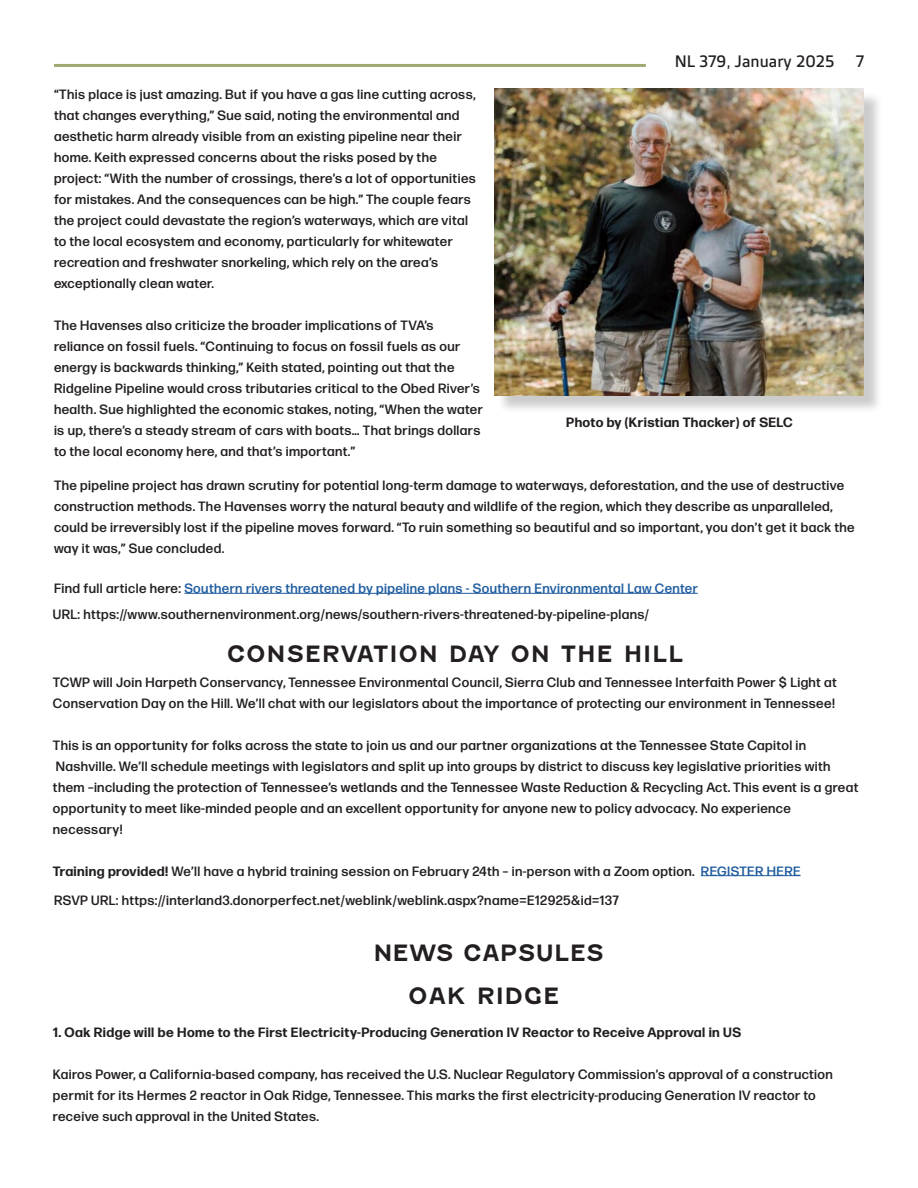
<style>
.page{position:relative;width:918px;height:1188px;background:#fff}
.page>*{position:absolute;margin:0;border:0;box-sizing:border-box;transform-origin:0 0}
.t1{font:700 22.5px "Fenwick Rg";letter-spacing:.03em;color:#231f20}
.t2{font:700 22.5px "Fenwick Rg";color:#231f20}
.t3{font:500 18px "Gesta";color:#231f20}
.t4{font:500 13.5px/21px "Forma DJR Text";letter-spacing:.03em;color:#231f20}
.t5{font:700 13.5px "Forma DJR Text";letter-spacing:.03em;color:#231f20}
.t6{font:500 13.5px "Forma DJR Text";letter-spacing:.03em;color:#215e9f}
.s1{color:#231f20}
.s2{font-weight:700}
.s3{color:#215e9f}
</style>
<div class="page">
<hr style="left:54px;top:64px;width:592px;height:3px;background:#a0a96f">
<div style="left:497px;top:91px;width:386px;height:323px;background:#231f20;opacity:.23"></div>
<img style="left:495px;top:89px;width:369px;height:306px">
<hr style="left:184px;top:593px;width:514px;height:1px;background:#215e9f">
<hr style="left:701px;top:875px;width:100px;height:1px;background:#215e9f">
<p class="t3" style="left:675px;top:51px;width:191px">NL 379, January 2025 7</p>
<p class="t4" style="left:54px;top:83px;width:423px">“This place is just amazing. But if you have a gas line cutting across, that changes everything,” Sue said, noting the environmental and aesthetic harm already visible from an existing pipeline near their home. Keith expressed concerns about the risks posed by the</p>
<p class="t4" style="left:54px;top:167px;width:423px">project: “With the number of crossings, there’s a lot of opportunities for mistakes. And the consequences can be high.” The couple fears the project could devastate the region’s waterways, which are vital to the local ecosystem and economy, particularly for whitewater recreation and freshwater snorkeling, which rely on the area’s</p>
<p class="t4" style="left:54px;top:272px;width:162px">exceptionally clean water.</p>
<p class="t4" style="left:54px;top:314px;width:430px">The Havenses also criticize the broader implications of TVA’s reliance on fossil fuels. “Continuing to focus on fossil fuels as our energy is backwards thinking,” Keith stated, pointing out that the Ridgeline Pipeline would cross tributaries critical to the Obed River’s health. Sue highlighted the economic stakes, noting, “When the water is up, there’s a steady stream of cars with boats… That brings dollars to the local economy here, and that’s important.”</p>
<p class="t4" style="left:54px;top:474px;width:802px">The pipeline project has drawn scrutiny for potential long-term damage to waterways, deforestation, and the use of destructive construction methods. The Havenses worry the natural beauty and wildlife of the region, which they describe as unparalleled, could be irreversibly lost if the pipeline moves forward. “To ruin something so beautiful and so important, you don’t get it back the way it was,” Sue concluded.</p>
<p class="t6" style="left:54px;top:580px;width:646px"><span class="s1">Find full article here:</span> Southern rivers threatened by pipeline plans - Southern Environmental Law Center</p>
<p class="t4" style="left:53px;top:604px;width:598px">URL: https://www.southernenvironment.org/news/southern-rivers-threatened-by-pipeline-plans/</p>
<p class="t5" style="left:566px;top:414px;width:228px">Photo by (Kristian Thacker) of SELC</p>
<p class="t1" style="left:227px;top:641px;width:459px">CONSERVATION DAY ON THE HILL</p>
<p class="t4" style="left:53px;top:671px;width:785px">TCWP will Join Harpeth Conservancy, Tennessee Environmental Council, Sierra Club and Tennessee Interfaith Power $ Light at<br>Conservation Day on the Hill. We’ll chat with our legislators about the importance of protecting our environment in Tennessee!</p>
<p class="t4" style="left:53px;top:734px;width:755px">This is an opportunity for folks across the state to join us and our partner organizations at the Tennessee State Capitol in</p>
<p class="t4" style="left:53px;top:755px;width:807px">Nashville. We’ll schedule meetings with legislators and split up into groups by district to discuss key legislative priorities with them –including the protection of Tennessee’s wetlands and the Tennessee Waste Reduction &amp; Recycling Act. This event is a great</p>
<p class="t4" style="left:53px;top:797px;width:740px">opportunity to meet like-minded people and an excellent opportunity for anyone new to policy advocacy. No experience</p>
<p class="t4" style="left:53px;top:818px;width:71px">necessary!</p>
<p class="t4" style="left:53px;top:860px;width:749px"><span class="s2">Training provided!</span> We’ll have a hybrid training session on February 24th – in-person with a Zoom option. <span class="s3">REGISTER HERE</span></p>
<p class="t4" style="left:54px;top:890px;width:566px">RSVP URL: https://interland3.donorperfect.net/weblink/weblink.aspx?name=E12925&amp;id=137</p>
<p class="t2" style="left:373px;top:940px;width:232px">NEWS CAPSULES</p>
<p class="t1" style="left:408px;top:983px;width:153px">OAK RIDGE</p>
<p class="t5" style="left:53px;top:1024px;width:690px">1. Oak Ridge will be Home to the First Electricity-Producing Generation IV Reactor to Receive Approval in US</p>
<p class="t4" style="left:53px;top:1064px;width:781px">Kairos Power, a California-based company, has received the U.S. Nuclear Regulatory Commission’s approval of a construction</p>
<p class="t4" style="left:53px;top:1085px;width:764px">permit for its Hermes 2 reactor in Oak Ridge, Tennessee. This marks the first electricity-producing Generation IV reactor to</p>
<p class="t4" style="left:53px;top:1106px;width:268px">receive such approval in the United States.</p>
</div>
